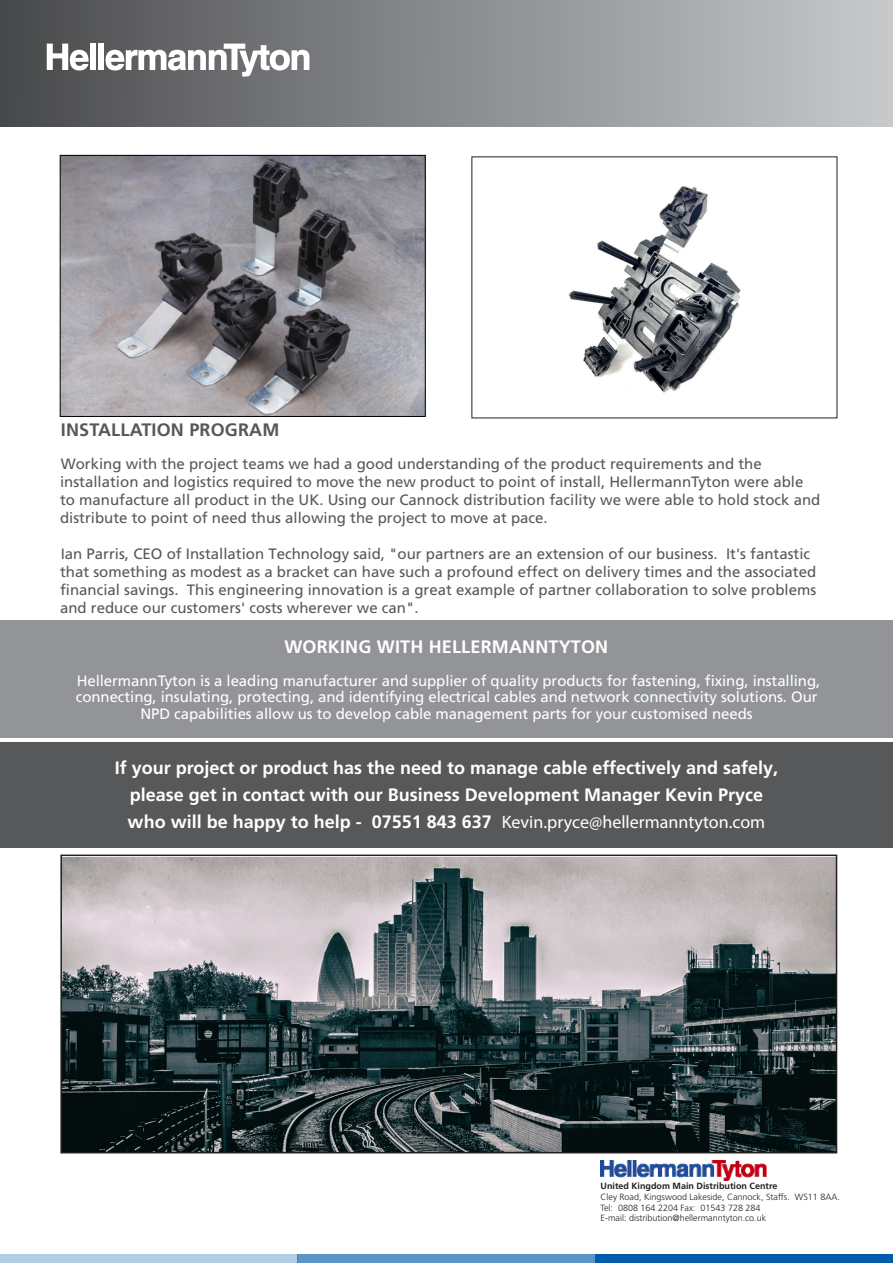
<style>
.page{position:relative;width:893px;height:1263px;background:#fff}
.page>*{position:absolute;margin:0;border:0;box-sizing:border-box;transform-origin:0 0}
.CS_Bullet_points_7pt{font:700 18px "Frutiger LT Pro";color:#fff}
.CS_Headline_2{font:700 18px "Frutiger LT Pro";letter-spacing:.01em;color:#fff}
.CS_Body_text_10pt{font:700 18px "Frutiger LT Pro";letter-spacing:.01em;color:#57585a}
.CS_Body_text_10pt-2{font:15px/18px "Frutiger LT Pro";color:#57585a}
.CS_Body_text_10pt-3{font:15px/16.5px "Frutiger LT Pro";letter-spacing:-.005em;color:#fff;text-align:center}
.t1{font:300 9px "Frutiger LT Pro";color:#231f20}
.t2{font:700 9px "Frutiger LT Pro";color:#231f20}
.s1{font-family:"Myriad Pro";font-weight:400}
</style>
<div class="page">
<div style="left:595px;top:1254px;width:298px;height:9px;background:#015aaa"></div>
<div style="left:0;top:1254px;width:298px;height:9px;background:#b3cde5"></div>
<div style="left:298px;top:1254px;width:297px;height:9px;background:#5a94c8"></div>
<div style="left:0;top:0;width:893px;height:126px;background:linear-gradient(to right,#4a4b4d,#c8c9cd)"></div>
<div style="left:90px;top:44px;width:6px;height:26px;background:#fff"></div>
<div style="left:99px;top:44px;width:5px;height:26px;background:#fff"></div>
<svg style="left:47px;top:44px;width:42px;height:26px"></svg>
<svg style="left:106px;top:44px;width:203px;height:33px"></svg>
<img style="left:600px;top:1160px;width:166px;height:21px">
<img style="left:62px;top:157px;width:362px;height:258px">
<div style="left:60px;top:155px;width:366px;height:262px;border:1px solid #000"></div>
<div style="left:0;top:743px;width:893px;height:105px;background:#57585a"></div>
<div style="left:0;top:621px;width:893px;height:117px;background:#929497"></div>
<img style="left:63px;top:857px;width:771px;height:293px">
<div style="left:60px;top:854px;width:777px;height:299px;border:2px solid #231f20"></div>
<img style="left:569px;top:186px;width:172px;height:207px">
<p class="CS_Body_text_10pt" style="left:61px;top:419px;width:220px">INSTALLATION PROGRAM</p>
<p class="CS_Body_text_10pt-2" style="left:60px;top:455px;width:762px">Working with the project teams we had a good understanding of the product requirements and the installation and logistics required to move the new product to point of install, HellermannTyton were able to manufacture all product in the UK. Using our Cannock distribution facility we were able to hold stock and distribute to point of need thus allowing the project to move at pace.</p>
<p class="CS_Body_text_10pt-2" style="left:60px;top:545px;width:758px">Ian Parris, CEO of Installation Technology said, "our partners are an extension of our business. It's fantastic that something as modest as a bracket can have such a profound effect on delivery times and the associated financial savings. This engineering innovation is a great example of partner collaboration to solve problems and reduce our customers' costs wherever we can".</p>
<p class="CS_Headline_2" style="left:284px;top:636px;width:325px">WORKING WITH HELLERMANNTYTON</p>
<p class="CS_Body_text_10pt-3" style="left:76px;top:672px;width:746px">HellermannTyton is a leading manufacturer and supplier of quality products for fastening, fixing, installing, connecting, insulating, protecting, and identifying electrical cables and network connectivity solutions. Our<br>NPD capabilities allow us to develop cable management parts for your customised needs</p>
<p class="CS_Bullet_points_7pt" style="left:115px;top:757px;width:665px">If your project or product has the need to manage cable effectively and safely,</p>
<p class="CS_Bullet_points_7pt" style="left:130px;top:784px;width:635px">please get in contact with our Business Development Manager Kevin Pryce</p>
<p class="CS_Bullet_points_7pt" style="left:128px;top:811px;width:639px">who will be happy to help - 07551 843 637 <span class="s1">Kevin.pryce@hellermanntyton.com</span></p>
<p class="t2" style="left:600px;top:1180px;width:178px">United Kingdom Main Distribution Centre</p>
<p class="t1" style="left:600px;top:1191px;width:241px">Cley Road, Kingswood Lakeside, Cannock, Staffs. WS11 8AA.</p>
<p class="t1" style="left:600px;top:1202px;width:162px">Tel: 0808 164 2204 Fax: 01543 728 284</p>
<p class="t1" style="left:600px;top:1213px;width:167px">E-mail: distribution@hellermanntyton.co.uk</p>
</div>
